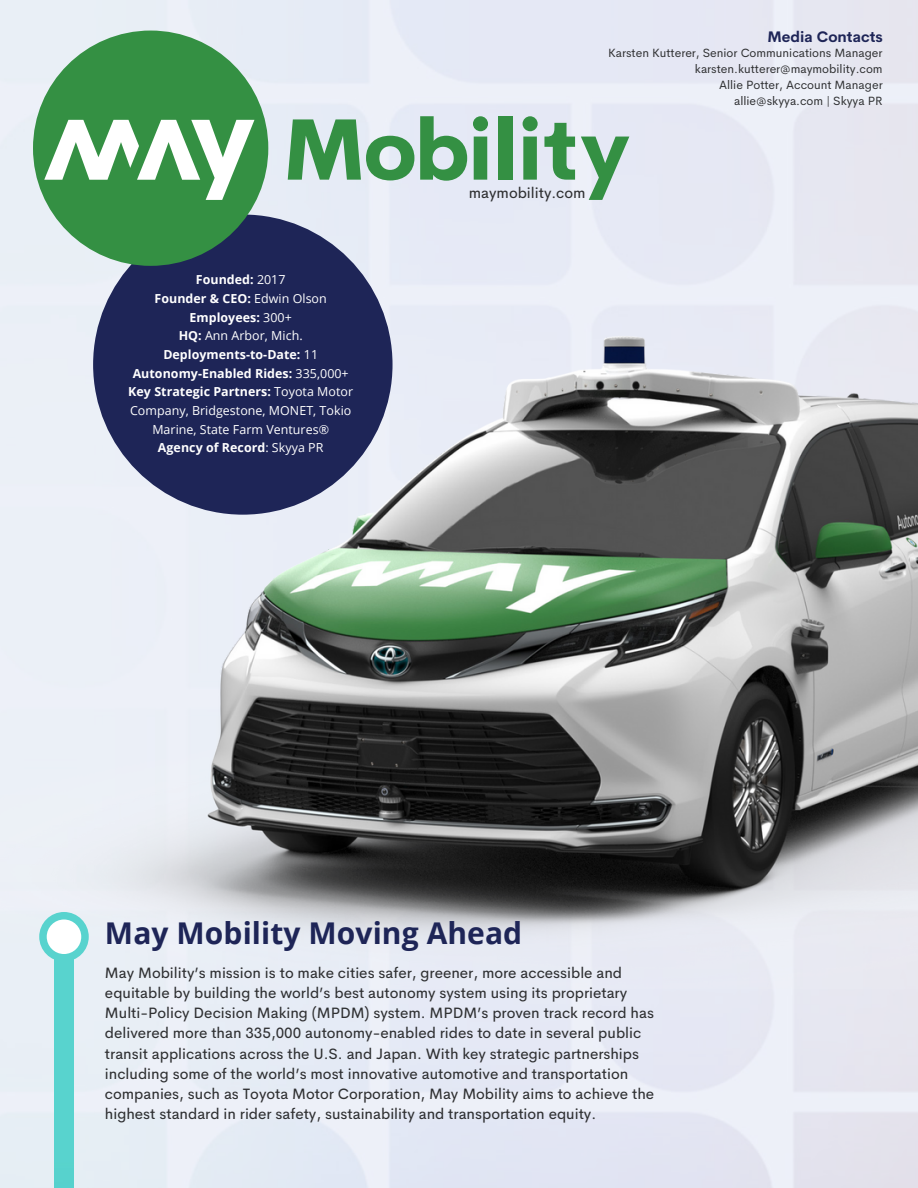
<style>
.page{position:relative;width:918px;height:1188px;background:#e6e9f5}
.page>*{position:absolute;margin:0;border:0;box-sizing:border-box;transform-origin:0 0}
.t1{font:700 30px "Open Sans";letter-spacing:.005em;color:#1e2557}
.t2{font:15px/20.2px "Cerebri Sans";color:#2f3032}
.t3{font:700 15px "Cerebri Sans";letter-spacing:.005em;color:#1e2557}
.t4{font:700 12.45px "Open Sans";letter-spacing:.005em;color:#fff}
.t5{font:12.45px/18.6px "Open Sans";letter-spacing:.005em;color:#fff;text-align:center}
.t6{font:12px/16px "Cerebri Sans";color:#2f3032;text-align:right}
.s1{font-weight:400}
.s2{font-weight:700}
</style>
<div class="page">
<img style="left:0;top:259px;width:918px;height:729px">
<div style="left:93px;top:215px;width:300px;height:300px;background:#1e2557;border-radius:50%"></div>
<svg style="left:288px;top:119px;width:126px;height:61px;background:#83b892"></svg>
<svg style="left:420px;top:116px;width:47px;height:65px;background:#7fb68f"></svg>
<svg style="left:473px;top:116px;width:15px;height:64px"></svg>
<div style="left:498px;top:116px;width:14px;height:64px;background:#349043"></div>
<svg style="left:523px;top:116px;width:15px;height:64px"></svg>
<svg style="left:544px;top:123px;width:31px;height:57px;background:#82b791"></svg>
<svg style="left:581px;top:137px;width:48px;height:63px;background:#9bc4aa"></svg>
<div style="left:33px;top:31px;width:235px;height:235px;background:#349043;border-radius:50%"></div>
<svg style="left:44px;top:120px;width:210px;height:80px"></svg>
<div style="left:54px;top:962px;width:19px;height:226px;background:#58d3ce"></div>
<svg style="left:39px;top:912px;width:50px;height:50px"></svg>
<p class="t4" style="left:196px;top:271px;width:91px">Founded: <span class="s1">2017</span></p>
<p class="t4" style="left:155px;top:290px;width:174px">Founder &amp; CEO: <span class="s1">Edwin Olson</span></p>
<p class="t4" style="left:190px;top:308px;width:104px">Employees: <span class="s1">300+</span></p>
<p class="t5" style="left:179px;top:326px;width:126px"><span class="s2">HQ:</span> Ann Arbor, Mich.</p>
<p class="t4" style="left:163px;top:346px;width:156px">Deployments-to-Date: <span class="s1">11</span></p>
<h2 class="t4" style="left:133px;top:364px;width:218px">Autonomy-Enabled Rides: <span class="s1">335,000+</span></h2>
<p class="t5" style="left:128px;top:382px;width:226px"><span class="s2">Key Strategic Partners:</span> Toyota Motor<br>Company, Bridgestone, MONET, Tokio<br>Marine, State Farm Ventures®</p>
<p class="t4" style="left:158px;top:439px;width:167px">Agency of Record<span class="s1">: Skyya PR</span></p>
<p class="t3" style="left:767px;top:27px;width:117px">Media Contacts</p>
<p class="t6" style="left:608px;top:45px;width:276px">Karsten Kutterer, Senior Communications Manager karsten.kutterer@maymobility.com</p>
<h1 class="t6" style="left:719px;top:77px;width:165px">Allie Potter, Account Manager</h1>
<p class="t6" style="left:734px;top:93px;width:150px">allie@skyya.com | Skyya PR</p>
<p class="t2" style="left:469px;top:183px;width:118px">maymobility.com</p>
<p class="t1" style="left:105px;top:912px;width:419px">May Mobility Moving Ahead</p>
<p class="t2" style="left:105px;top:963px;width:551px">May Mobility’s mission is to make cities safer, greener, more accessible and equitable by building the world’s best autonomy system using its proprietary Multi-Policy Decision Making (MPDM) system. MPDM’s proven track record has delivered more than 335,000 autonomy-enabled rides to date in several public transit applications across the U.S. and Japan. With key strategic partnerships including some of the world’s most innovative automotive and transportation companies, such as Toyota Motor Corporation, May Mobility aims to achieve the highest standard in rider safety, sustainability and transportation equity.</p>
</div>
